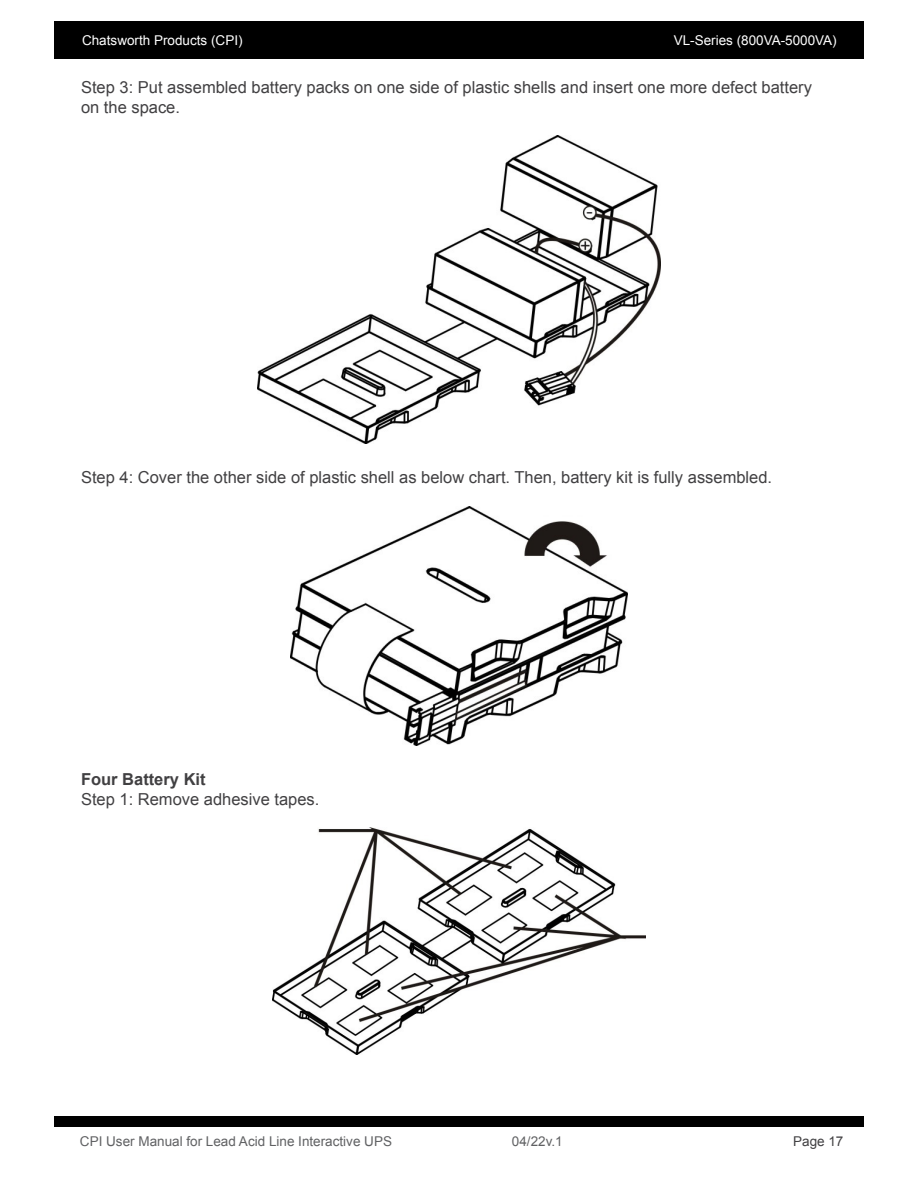
<style>
.page{position:relative;width:918px;height:1188px;background:#fff}
.page>*{position:absolute;margin:0;border:0;box-sizing:border-box;transform-origin:0 0}
.t1{font:16.5px/19.8px "Arial";color:#414042}
.t2{font:700 16.5px "Arial";color:#414042}
.t3{font:13.5px "Arial";color:#606163}
.t4{font:13.5px "Arial";color:#fff}
.t5{font:13.5px "Arial";color:#414042}
</style>
<div class="page">
<div style="left:54px;top:21px;width:810px;height:38px;background:#000"></div>
<div style="left:54px;top:1116px;width:810px;height:11px;background:#000"></div>
<img style="left:257px;top:136px;width:404px;height:308px">
<img style="left:291px;top:506px;width:336px;height:239px">
<img style="left:273px;top:828px;width:372px;height:227px">
<p class="t4" style="left:82px;top:31px;width:162px">Chatsworth Products (CPI)</p>
<p class="t4" style="left:674px;top:31px;width:165px">VL-Series (800VA-5000VA)</p>
<p class="t1" style="left:81px;top:77px;width:732px">Step 3: Put assembled battery packs on one side of plastic shells and insert one more defect battery on the space.</p>
<p class="t1" style="left:81px;top:468px;width:693px">Step 4: Cover the other side of plastic shell as below chart. Then, battery kit is fully assembled.</p>
<p class="t2" style="left:81px;top:768px;width:126px">Four Battery Kit</p>
<p class="t1" style="left:81px;top:789px;width:240px">Step 1: Remove adhesive tapes.</p>
<p class="t3" style="left:80px;top:1132px;width:314px">CPI User Manual for Lead Acid Line Interactive UPS</p>
<p class="t3" style="left:512px;top:1132px;width:52px">04/22v.1</p>
<p class="t5" style="left:793px;top:1132px;width:52px">Page 17</p>
</div>
